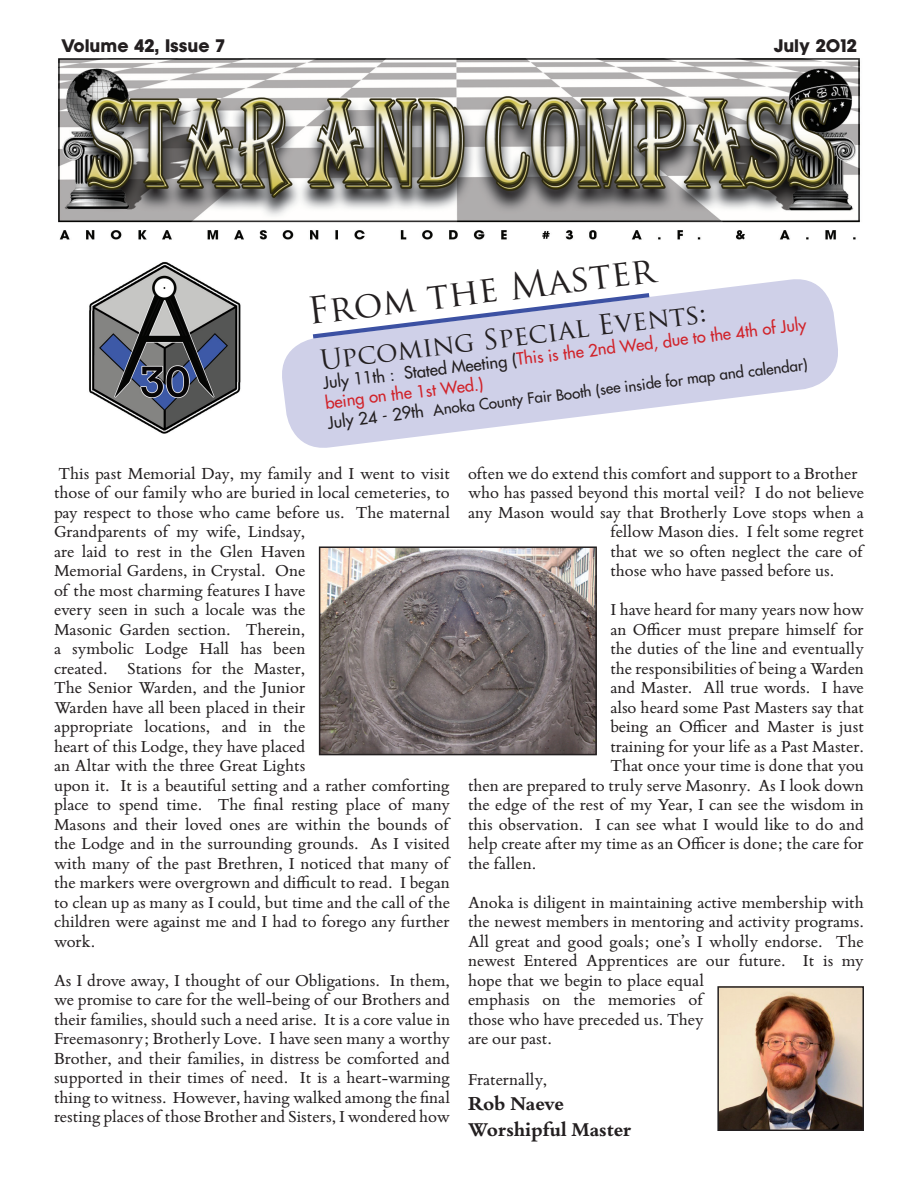
<style>
.page{position:relative;width:918px;height:1188px;background:#fff}
.page>*{position:absolute;margin:0;border:0;box-sizing:border-box;transform-origin:0 0}
.t1{font:36px "Trajan Pro";color:#231f20}
.t2{font:27px "Trajan Pro";color:#231f20}
.t3{font:700 21px "Bembo Book MT Std";color:#231f20}
.t4{font:700 21px "Bembo Book MT Std";letter-spacing:-.02em;color:#231f20}
.t5{font:18px/19.5px "Bembo Book MT Std";color:#231f20}
.t6{font:700 18px "Avant Garde BQ";color:#231f20}
.t7{font:16.5px/19.8px "Futura";color:#d1232a}
.t8{font:15px "Futura";color:#231f20}
.s1{color:#231f20}
.s2{font-size:16.5px}
</style>
<div class="page">
<img style="left:89px;top:262px;width:152px;height:172px">
<svg style="left:282px;top:279px;width:556px;height:169px;fill:#cfd0e8"></svg>
<img style="left:58px;top:58px;width:802px;height:182px">
<img style="left:720px;top:989px;width:141px;height:139px">
<div style="left:717px;top:986px;width:147px;height:145px;border:2px solid #231f20"></div>
<svg style="left:313px;top:293px;width:336px;height:45px"></svg>
<img style="left:322px;top:549px;width:272px;height:203px">
<div style="left:319px;top:546px;width:278px;height:209px;border:2px solid #231f20"></div>
<p class="t6" style="left:62px;top:35px;width:165px">Volume 42, Issue 7</p>
<p class="t6" style="left:774px;top:35px;width:85px">July 2012</p>
<p class="t1" style="left:305px;top:289px;width:351px;rotate:-7deg">From the Master</p>
<p class="t2" style="left:318px;top:343px;width:390px;rotate:-7deg">Upcoming Special Events:</p>
<p class="t7" style="left:322px;top:373px;width:488px;rotate:-7deg"><span class="s1">July 11th : Stated Meeting (</span>This is the 2nd Wed, due to the 4th of July being on the 1st Wed.)</p>
<p class="t8" style="left:327px;top:413px;width:485px;rotate:-7deg"><span class="s2">July 24 - 29th</span> Anoka County Fair Booth (see inside for map and calendar)</p>
<p class="t5" style="left:54px;top:462px;width:398px">This past Memorial Day, my family and I went to visit those of our family who are buried in local cemeteries, to pay respect to those who came before us. The maternal Grandparents of my wife, Lindsay,<br>are laid to rest in the Glen Haven<br>Memorial Gardens, in Crystal. One<br>of the most charming features I have<br>every seen in such a locale was the<br>Masonic Garden section. Therein,<br>a symbolic Lodge Hall has been<br>created. Stations for the Master,<br>The Senior Warden, and the Junior<br>Warden have all been placed in their<br>appropriate locations, and in the<br>heart of this Lodge, they have placed<br>an Altar with the three Great Lights<br>upon it. It is a beautiful setting and a rather comforting place to spend time. The final resting place of many Masons and their loved ones are within the bounds of the Lodge and in the surrounding grounds. As I visited with many of the past Brethren, I noticed that many of the markers were overgrown and difficult to read. I began to clean up as many as I could, but time and the call of the children were against me and I had to forego any further work.</p>
<p class="t5" style="left:54px;top:969px;width:398px;text-align:justify">As I drove away, I thought of our Obligations. In them, we promise to care for the well-being of our Brothers and their families, should such a need arise. It is a core value in Freemasonry; Brotherly Love. I have seen many a worthy Brother, and their families, in distress be comforted and supported in their times of need. It is a heart-warming thing to witness. However, having walked among the final resting places of those Brother and Sisters, I wondered how</p>
<p class="t5" style="left:468px;top:462px;width:391px">often we do extend this comfort and support to a Brother</p>
<p class="t5" style="left:468px;top:482px;width:397px">who has passed beyond this mortal veil? I do not believe</p>
<p class="t5" style="left:468px;top:501px;width:397px">any Mason would say that Brotherly Love stops when a</p>
<p class="t5" style="left:610px;top:521px;width:255px">fellow Mason dies. I felt some regret</p>
<p class="t5" style="left:610px;top:540px;width:254px">that we so often neglect the care of</p>
<p class="t5" style="left:610px;top:560px;width:225px">those who have passed before us.</p>
<p class="t5" style="left:610px;top:599px;width:255px">I have heard for many years now how</p>
<p class="t5" style="left:610px;top:618px;width:255px">an Officer must prepare himself for</p>
<p class="t5" style="left:610px;top:638px;width:255px">the duties of the line and eventually</p>
<p class="t5" style="left:610px;top:657px;width:255px">the responsibilities of being a Warden</p>
<p class="t5" style="left:610px;top:677px;width:255px">and Master. All true words. I have</p>
<p class="t5" style="left:610px;top:696px;width:255px">also heard some Past Masters say that</p>
<p class="t5" style="left:610px;top:716px;width:255px">being an Officer and Master is just</p>
<p class="t5" style="left:610px;top:735px;width:255px">training for your life as a Past Master.</p>
<p class="t5" style="left:610px;top:755px;width:255px">That once your time is done that you</p>
<p class="t5" style="left:468px;top:774px;width:398px">then are prepared to truly serve Masonry. As I look down</p>
<p class="t5" style="left:468px;top:794px;width:397px">the edge of the rest of my Year, I can see the wisdom in</p>
<p class="t5" style="left:468px;top:813px;width:398px">this observation. I can see what I would like to do and</p>
<p class="t5" style="left:468px;top:833px;width:397px">help create after my time as an Officer is done; the care for</p>
<p class="t5" style="left:468px;top:852px;width:70px">the fallen.</p>
<p class="t5" style="left:468px;top:891px;width:398px">Anoka is diligent in maintaining active membership with the newest members in mentoring and activity programs.<br>All great and good goals; one’s I wholly endorse. The newest Entered Apprentices are our future. It is my hope that we begin to place equal<br>emphasis on the memories of<br>those who have preceded us. They<br>are our past.</p>
<p class="t5" style="left:468px;top:1069px;width:81px">Fraternally,</p>
<p class="t4" style="left:468px;top:1090px;width:97px">Rob Naeve</p>
<p class="t3" style="left:468px;top:1115px;width:165px">Worshipful Master</p>
</div>
